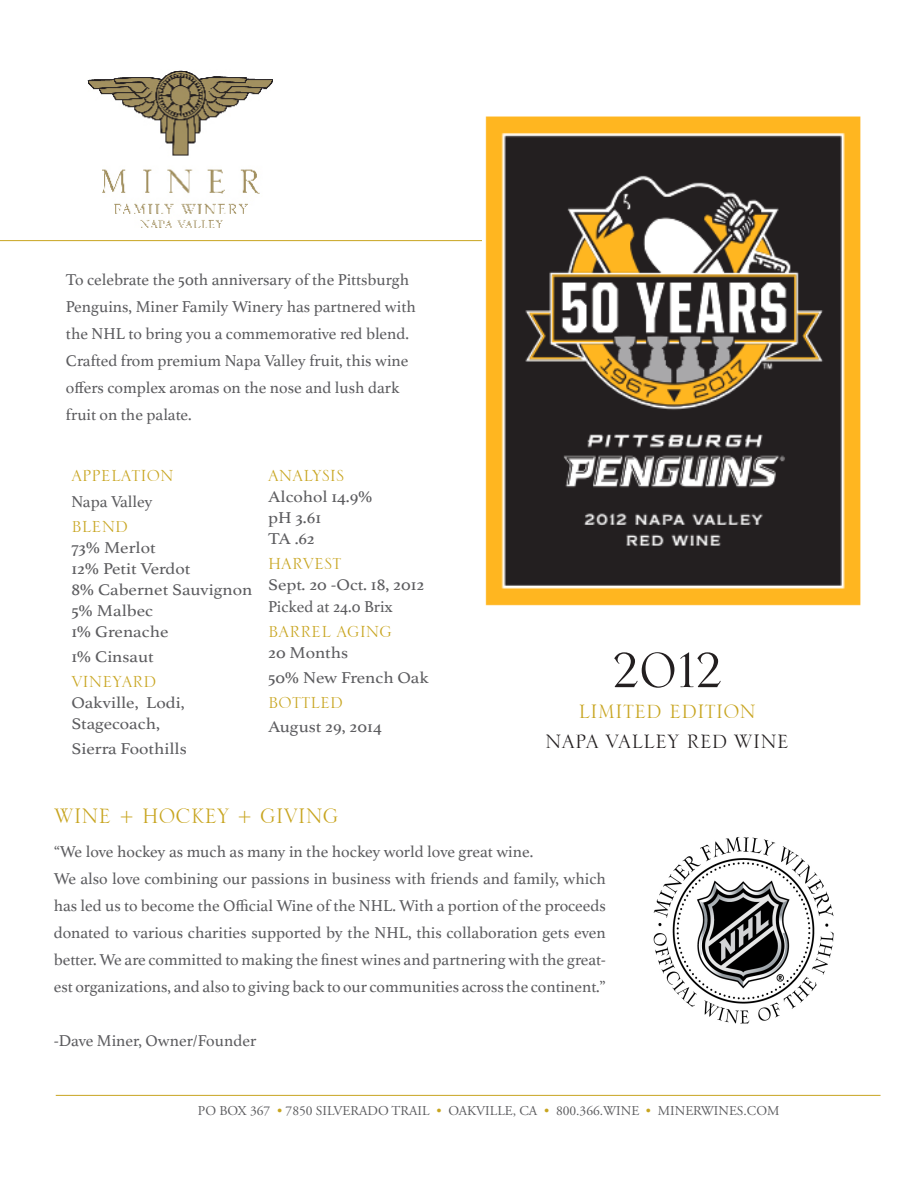
<style>
.page{position:relative;width:918px;height:1188px;background:#fff}
.page>*{position:absolute;margin:0;border:0;box-sizing:border-box;transform-origin:0 0}
.t1{font:66px "Serlio LH";color:#231f20}
.t2{font:27.6px "Serlio LH";color:#c8a520;scale:.96 1}
.t3{font:25.5px "Serlio LH";color:#231f20}
.t4{font:25.5px "Serlio LH";color:#c8a520}
.t5{font:21px "Serlio LH";color:#c8a520}
.t6{font:16.5px/27px "Athelas";color:#5c5c5f}
.t7{font:16.5px/21px "Athelas";color:#5c5c5f;scale:1.1 1}
.t8{font:13.5px "Adobe Garamond Pro";color:#5c5c5f}
.s1{color:#c8a520}
</style>
<div class="page">
<hr style="left:56px;top:1095px;width:825px;height:1px;background:#c8a520">
<img style="left:87px;top:70px;width:186px;height:157px">
<hr style="left:0;top:240px;width:594px;height:1px;background:#c8a520">
<img style="left:482px;top:116px;width:378px;height:490px">
<img style="left:653px;top:837px;width:181px;height:187px">
<p class="t6" style="left:66px;top:265px;width:351px">To celebrate the 50th anniversary of the Pittsburgh Penguins, Miner Family Winery has partnered with the NHL to bring you a commemorative red blend.<br>Crafted from premium Napa Valley fruit, this wine offers complex aromas on the nose and lush dark fruit on the palate.</p>
<p class="t5" style="left:71px;top:466px;width:104px">APPELATION</p>
<p class="t6" style="left:71px;top:487px;width:83px">Napa Valley</p>
<p class="t5" style="left:71px;top:516px;width:58px">BLEND</p>
<p class="t7" style="left:71px;top:536px;width:166px">73% Merlot<br>12% Petit Verdot<br>8% Cabernet Sauvignon<br>5% Malbec<br>1% Grenache</p>
<p class="t7" style="left:71px;top:646px;width:76px">1% Cinsaut</p>
<p class="t5" style="left:71px;top:671px;width:86px">VINEYARD</p>
<p class="t7" style="left:71px;top:692px;width:104px">Oakville, Lodi,<br>Stagecoach,</p>
<p class="t7" style="left:71px;top:738px;width:106px">Sierra Foothills</p>
<p class="t5" style="left:268px;top:465px;width:78px">ANALYSIS</p>
<p class="t7" style="left:268px;top:485px;width:97px">Alcohol 14.9%</p>
<p class="t7" style="left:268px;top:506px;width:50px">pH 3.61</p>
<p class="t7" style="left:268px;top:527px;width:44px">TA .62</p>
<p class="t5" style="left:268px;top:553px;width:75px">HARVEST</p>
<p class="t7" style="left:268px;top:573px;width:144px;line-height:21.6px">Sept. 20 -Oct. 18, 2012<br>Picked at 24.0 Brix</p>
<p class="t5" style="left:268px;top:621px;width:125px">BARREL AGING</p>
<p class="t7" style="left:268px;top:639px;width:148px;line-height:25.2px">20 Months<br>50% New French Oak</p>
<p class="t5" style="left:268px;top:692px;width:77px">BOTTLED</p>
<p class="t7" style="left:268px;top:716px;width:105px">August 29, 2014</p>
<p class="t2" style="left:54px;top:802px;width:298px">WINE + HOCKEY + GIVING</p>
<p class="t1" style="left:612px;top:638px;width:111px">2012</p>
<p class="t4" style="left:578px;top:699px;width:179px">LIMITED EDITION</p>
<p class="t3" style="left:545px;top:729px;width:245px">NAPA VALLEY RED WINE</p>
<p class="t6" style="left:54px;top:838px;width:481px">“We love hockey as much as many in the hockey world love great wine.</p>
<p class="t6" style="left:54px;top:865px;width:554px;text-align:justify">We also love combining our passions in business with friends and family, which has led us to become the Official Wine of the NHL. With a portion of the proceeds donated to various charities supported by the NHL, this collaboration gets even better. We are committed to making the finest wines and partnering with the great&shy;est organizations, and also to giving back to our communities across the continent.”</p>
<p class="t6" style="left:54px;top:1027px;width:204px">-Dave Miner, Owner/Founder</p>
<p class="t8" style="left:198px;top:1103px;width:583px">PO BOX 367 <span class="s1">•</span> 7850 SILVERADO TRAIL <span class="s1">•</span> OAKVILLE, CA <span class="s1">•</span> 800.366.WINE <span class="s1">•</span> MINERWINES.COM</p>
</div>
